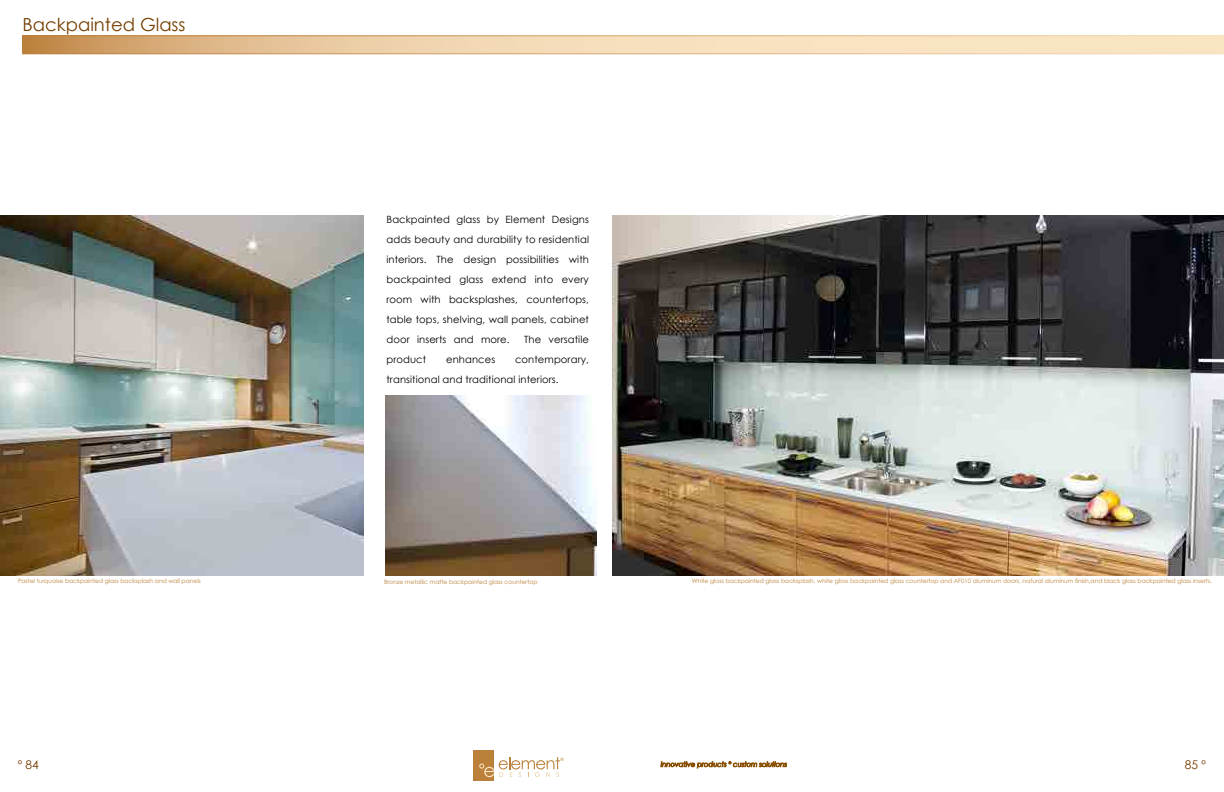
<style>
.page{position:relative;width:1224px;height:792px;background:#fff}
.page>*{position:absolute;margin:0;border:0;box-sizing:border-box;transform-origin:0 0}
.t1{font:18px "Century Gothic";color:#753f00}
.t2{font:12px "Century Gothic";color:#753f00}
.t3{font:10px/20px "Century Gothic";letter-spacing:.01em;color:#000;text-align:justify}
.t4{font:6px "Century Gothic";color:#bb813b}
.t5{font:4.4px "Century Gothic";color:#bb813b}
</style>
<div class="page">
<svg style="left:660px;top:761px;width:127px;height:8px"></svg>
<div style="left:473px;top:750px;width:21px;height:31px;background:#bb813b"></div>
<svg style="left:479px;top:757px;width:81px;height:20px"></svg>
<img style="left:385px;top:396px;width:211px;height:180px">
<svg style="left:22px;top:35px;width:1202px;height:19px;background:#eccea6"></svg>
<img style="left:0;top:216px;width:364px;height:360px">
<img style="left:612px;top:216px;width:612px;height:360px">
<h1 class="t1" style="left:22px;top:12px;width:165px">Backpainted Glass</h1>
<p class="t3" style="left:386px;top:210px;width:204px">Backpainted glass by Element Designs adds beauty and durability to residential interiors. The design possibilities with backpainted glass extend into every room with backsplashes, countertops, table tops, shelving, wall panels, cabinet door inserts and more.</p>
<p class="t3" style="left:524px;top:330px;width:66px">The versatile</p>
<p class="t3" style="left:386px;top:350px;width:41px">product</p>
<p class="t3" style="left:446px;top:350px;width:51px">enhances</p>
<p class="t3" style="left:386px;top:350px;width:204px;text-indent:129px">contemporary, transitional and traditional interiors.</p>
<p class="t4" style="left:18px;top:577px;width:184px">Pastel turquoise backpainted glass backsplash and wall panels</p>
<p class="t4" style="left:384px;top:578px;width:155px">Bronze metallic matte backpainted glass countertop</p>
<p class="t4" style="left:692px;top:576px;width:522px">White gloss backpainted glass backsplash, white gloss backpainted glass countertop and AF010 aluminum doors, natural aluminum finish,and black gloss backpainted glass inserts.</p>
<p class="t5" style="left:561px;top:756px;width:5px">®</p>
<p class="t2" style="left:18px;top:757px;width:23px">º 84</p>
<p class="t2" style="left:1185px;top:757px;width:23px">85 º</p>
</div>
